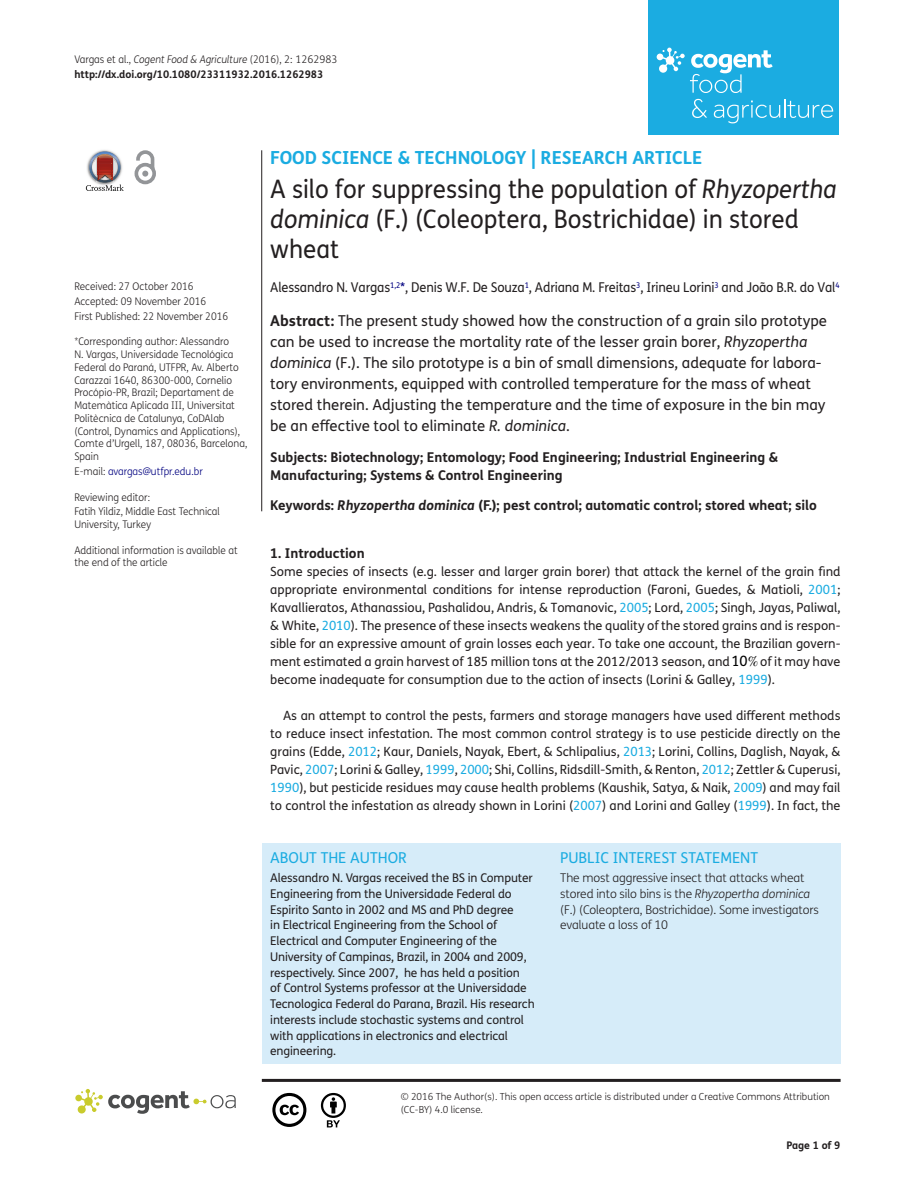
<style>
.page{position:relative;width:915px;height:1191px;background:#fff}
.page>*{position:absolute;margin:0;border:0;box-sizing:border-box;transform-origin:0 0}
.t1{font:25.5px/30px "FS Me Pro";color:#231f20;scale:.95 1}
.t2{font:700 18px "FS Me Pro";color:#1bace1}
.t3{font:15px/21px "FS Me Pro";color:#231f20}
.t4{font:15px "FS Me Pro";color:#1bace1}
.t5{font:700 13.5px/18px "FS Me Pro";color:#231f20}
.t6{font:13.5px "FS Me Pro";letter-spacing:-.01em;color:#231f20;scale:.95 1}
.t7{font:12.75px/18px "FS Me Pro";color:#231f20;text-align:justify}
.t8{font:12px/15.8px "FS Me Pro";letter-spacing:-.01em;color:#231f20}
.t9{font:300 12px/15.8px "FS Me Pro";letter-spacing:-.01em;color:#231f20}
.t10{font:300 10.5px/12.8px "FS Me Pro";color:#231f20;scale:.95 1}
.t11{font:700 10.5px/15px "FS Me Pro";color:#231f20}
.t12{font:300 10.5px "FS Me Pro";color:#000080;scale:.95 1}
.t13{font:300 9.75px/12.8px "FS Me Pro";color:#231f20}
.s1{font-weight:300}
.s2{font-weight:300;font-style:italic}
.s3{color:#231f20}
.s4{font-style:italic}
.s5{color:#000080}
.s6{font-weight:700}
.s7{color:#1bace1}
.s8{font-size:14.25px;color:#000}
.s9{font-family:"STIX Math";font-size:14.25px;color:#000}
</style>
<div class="page">
<div style="left:648px;top:0;width:190px;height:134px;background:#1bace1"></div>
<svg style="left:656px;top:48px;width:116px;height:45px"></svg>
<svg style="left:692px;top:99px;width:15px;height:19px"></svg>
<svg style="left:713px;top:99px;width:119px;height:24px"></svg>
<div style="left:261px;top:843px;width:579px;height:220px;background:#d6ecf9"></div>
<svg style="left:86px;top:151px;width:38px;height:40px"></svg>
<svg style="left:134px;top:150px;width:22px;height:34px"></svg>
<hr style="left:261px;top:150px;width:1px;height:361px;background:#231f20">
<svg style="left:75px;top:1089px;width:161px;height:24px"></svg>
<svg style="left:272px;top:1093px;width:34px;height:34px"></svg>
<svg style="left:321px;top:1093px;width:25px;height:34px"></svg>
<hr style="left:262px;top:1078px;width:578px;height:3px;background:#231f20">
<p class="t11" style="left:74px;top:51px;width:264px"><span class="s1">Vargas et al.,</span> <span class="s2">Cogent Food &amp; Agriculture</span> <span class="s1">(2016), 2: 1262983 </span>http://dx.doi.org/10.1080/23311932.2016.1262983</p>
<p class="t10" style="left:74px;top:279px;width:163px;line-height:14.9px">Received: 27 October 2016<br>Accepted: 09 November 2016<br>First Published: 22 November 2016</p>
<p class="t10" style="left:74px;top:335px;width:183px">*Corresponding author: Alessandro<br>N. Vargas, Universidade Tecnológica Federal do Paraná, UTFPR, Av. Alberto Carazzai 1640, 86300-000, Cornelio Procópio-PR, Brazil; Departament de Matemàtica Aplicada III, Universitat Politècnica de Catalunya, CoDAlab (Control, Dynamics and Applications), Comte d’Urgell, 187, 08036, Barcelona, Spain</p>
<p class="t12" style="left:74px;top:464px;width:136px"><span class="s3">E-mail:</span> avargas@utfpr.edu.br</p>
<p class="t10" style="left:74px;top:489px;width:155px;line-height:14.9px">Reviewing editor:<br>Fatih Yildiz, Middle East Technical</p>
<p class="t10" style="left:74px;top:518px;width:82px">University, Turkey</p>
<p class="t10" style="left:74px;top:543px;width:173px">Additional information is available at the end of the article</p>
<h2 class="t2" style="left:270px;top:143px;width:433px">FOOD SCIENCE &amp; TECHNOLOGY | RESEARCH ARTICLE</h2>
<h1 class="t1" style="left:270px;top:174px;width:597px">A silo for suppressing the population of <span class="s4">Rhyzopertha dominica</span> (F.) (Coleoptera, Bostrichidae) in stored wheat</h1>
<p class="t6" style="left:270px;top:278px;width:600px">Alessandro N. Vargas<sup>1,2</sup><span class="s5">*</span>, Denis W.F. De Souza<sup>1</sup>, Adriana M. Freitas<sup>3</sup>, Irineu Lorini<sup>3</sup> and João B.R. do Val<sup>4</sup></p>
<p class="t3" style="left:270px;top:310px;width:558px"><span class="s6">Abstract:</span> The present study showed how the construction of a grain silo prototype can be used to increase the mortality rate of the lesser grain borer, <span class="s4">Rhyzopertha dominica</span> (F.). The silo prototype is a bin of small dimensions, adequate for labora&shy;tory environments, equipped with controlled temperature for the mass of wheat stored therein. Adjusting the temperature and the time of exposure in the bin may be an effective tool to eliminate <span class="s4">R. dominica</span>.</p>
<p class="t5" style="left:270px;top:447px;width:509px">Subjects: Biotechnology; Entomology; Food Engineering; Industrial Engineering &amp;<br>Manufacturing; Systems &amp; Control Engineering</p>
<p class="t5" style="left:270px;top:496px;width:548px">Keywords: <span class="s4">Rhyzopertha dominica</span> (F.); pest control; automatic control; stored wheat; silo</p>
<p class="t5" style="left:270px;top:544px;width:96px">1. Introduction</p>
<p class="t7" style="left:270px;top:562px;width:571px">Some species of insects (e.g. lesser and larger grain borer) that attack the kernel of the grain find appropriate environmental conditions for intense reproduction (Faroni, Guedes, &amp; Matioli, <span class="s7">2001</span>; Kavallieratos, Athanassiou, Pashalidou, Andris, &amp; Tomanovic, <span class="s7">2005</span>; Lord, <span class="s7">2005</span>; Singh, Jayas, Paliwal, &amp; White, <span class="s7">2010</span>). The presence of these insects weakens the quality of the stored grains and is respon&shy;sible for an expressive amount of grain losses each year. To take one account, the Brazilian govern&shy;ment estimated a grain harvest of 185 million tons at the 2012/2013 season, and <span class="s8">10</span><span class="s9">%</span> of it may have become inadequate for consumption due to the action of insects (Lorini &amp; Galley, <span class="s7">1999</span>).</p>
<p class="t7" style="left:270px;top:706px;width:571px;text-indent:13px">As an attempt to control the pests, farmers and storage managers have used different methods to reduce insect infestation. The most common control strategy is to use pesticide directly on the grains (Edde, <span class="s7">2012</span>; Kaur, Daniels, Nayak, Ebert, &amp; Schlipalius, <span class="s7">2013</span>; Lorini, Collins, Daglish, Nayak, &amp; Pavic, <span class="s7">2007</span>; Lorini &amp; Galley, <span class="s7">1999</span>, <span class="s7">2000</span>; Shi, Collins, Ridsdill-Smith, &amp; Renton, <span class="s7">2012</span>; Zettler &amp; Cuperusi, <span class="s7">1990</span>), but pesticide residues may cause health problems (Kaushik, Satya, &amp; Naik, <span class="s7">2009</span>) and may fail to control the infestation as already shown in Lorini (<span class="s7">2007</span>) and Lorini and Galley (<span class="s7">1999</span>). In fact, the</p>
<p class="t4" style="left:270px;top:847px;width:138px">ABOUT THE AUTHOR</p>
<p class="t8" style="left:270px;top:869px;width:266px">Alessandro N. Vargas received the BS in Computer Engineering from the Universidade Federal do Espirito Santo in 2002 and MS and PhD degree<br>in Electrical Engineering from the School of Electrical and Computer Engineering of the University of Campinas, Brazil, in 2004 and 2009, respectively. Since 2007, he has held a position<br>of Control Systems professor at the Universidade Tecnologica Federal do Parana, Brazil. His research interests include stochastic systems and control with applications in electronics and electrical engineering.</p>
<p class="t4" style="left:560px;top:847px;width:199px">PUBLIC INTEREST STATEMENT</p>
<p class="t9" style="left:560px;top:869px;width:260px">The most aggressive insect that attacks wheat stored into silo bins is the <span class="s4">Rhyzopertha dominica </span>(F.) (Coleoptera, Bostrichidae). Some investigators evaluate a loss of 10</p>
<p class="t13" style="left:400px;top:1090px;width:430px">© 2016 The Author(s). This open access article is distributed under a Creative Commons Attribution (CC-BY) 4.0 license.</p>
<p class="t11" style="left:786px;top:1137px;width:56px">Page 1 of 9</p>
</div>
